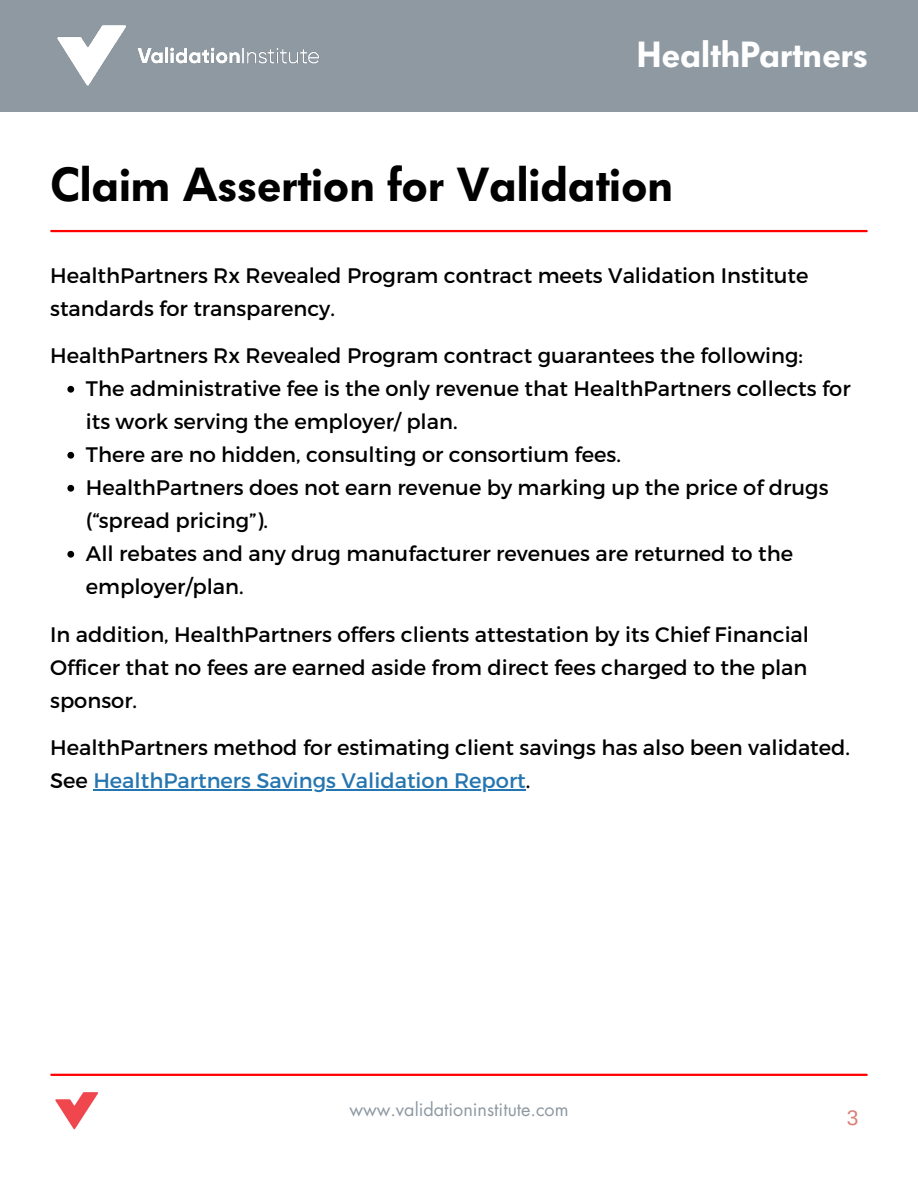
<style>
.page{position:relative;width:918px;height:1188px;background:#fff}
.page>*{position:absolute;margin:0;border:0;box-sizing:border-box;transform-origin:0 0}
.t1{font:600 47.25px "Futura BQ";color:#000}
.t2{font:600 36px "Futura BQ";color:#fff}
.t3{font:21px/33px "Montserrat";color:#000}
.t4{font:21px "Arimo";color:#d97f76}
.t5{font:18px "Futura LT";color:#8e99a2}
.s1{color:#2475b0}
</style>
<div class="page">
<div style="left:0;top:0;width:918px;height:112px;background:#8e99a2"></div>
<img style="left:57px;top:25px;width:262px;height:61px">
<hr style="left:51px;top:1074px;width:816px;height:2px;background:#f00">
<img style="left:55px;top:1092px;width:44px;height:38px">
<hr style="left:51px;top:230px;width:816px;height:2px;background:#f00">
<svg style="left:67px;top:386px;width:7px;height:7px"></svg>
<svg style="left:67px;top:452px;width:7px;height:7px"></svg>
<svg style="left:67px;top:485px;width:7px;height:7px"></svg>
<svg style="left:67px;top:551px;width:7px;height:7px"></svg>
<hr style="left:93px;top:789px;width:433px;height:2px;background:#2475b0">
<h2 class="t2" style="left:637px;top:33px;width:233px">HealthPartners</h2>
<p class="t1" style="left:50px;top:157px;width:625px">Claim Assertion for Validation</p>
<h1 class="t3" style="left:50px;top:258px;width:760px">HealthPartners Rx Revealed Program contract meets Validation Institute standards for transparency.</h1>
<h3 class="t3" style="left:50px;top:338px;width:754px">HealthPartners Rx Revealed Program contract guarantees the following:</h3>
<h3 class="t3" style="left:86px;top:371px;width:766px">The administrative fee is the only revenue that HealthPartners collects for its work serving the employer/ plan.</h3>
<p class="t3" style="left:86px;top:437px;width:537px">There are no hidden, consulting or consortium fees.</p>
<p class="t3" style="left:86px;top:470px;width:744px">HealthPartners does not earn revenue by marking up the price of drugs (“spread pricing”).</p>
<p class="t3" style="left:86px;top:536px;width:709px">All rebates and any drug manufacturer revenues are returned to the employer/plan.</p>
<p class="t3" style="left:50px;top:617px;width:760px;text-align:justify">In addition, HealthPartners offers clients attestation by its Chief Financial Officer that no fees are earned aside from direct fees charged to the plan sponsor.</p>
<h3 class="t3" style="left:50px;top:730px;width:801px">HealthPartners method for estimating client savings has also been validated.<br>See <span class="s1">HealthPartners Savings Validation Report</span>.</h3>
<p class="t5" style="left:349px;top:1098px;width:221px">www.validationinstitute.com</p>
<p class="t4" style="left:847px;top:1106px;width:13px">3</p>
</div>
